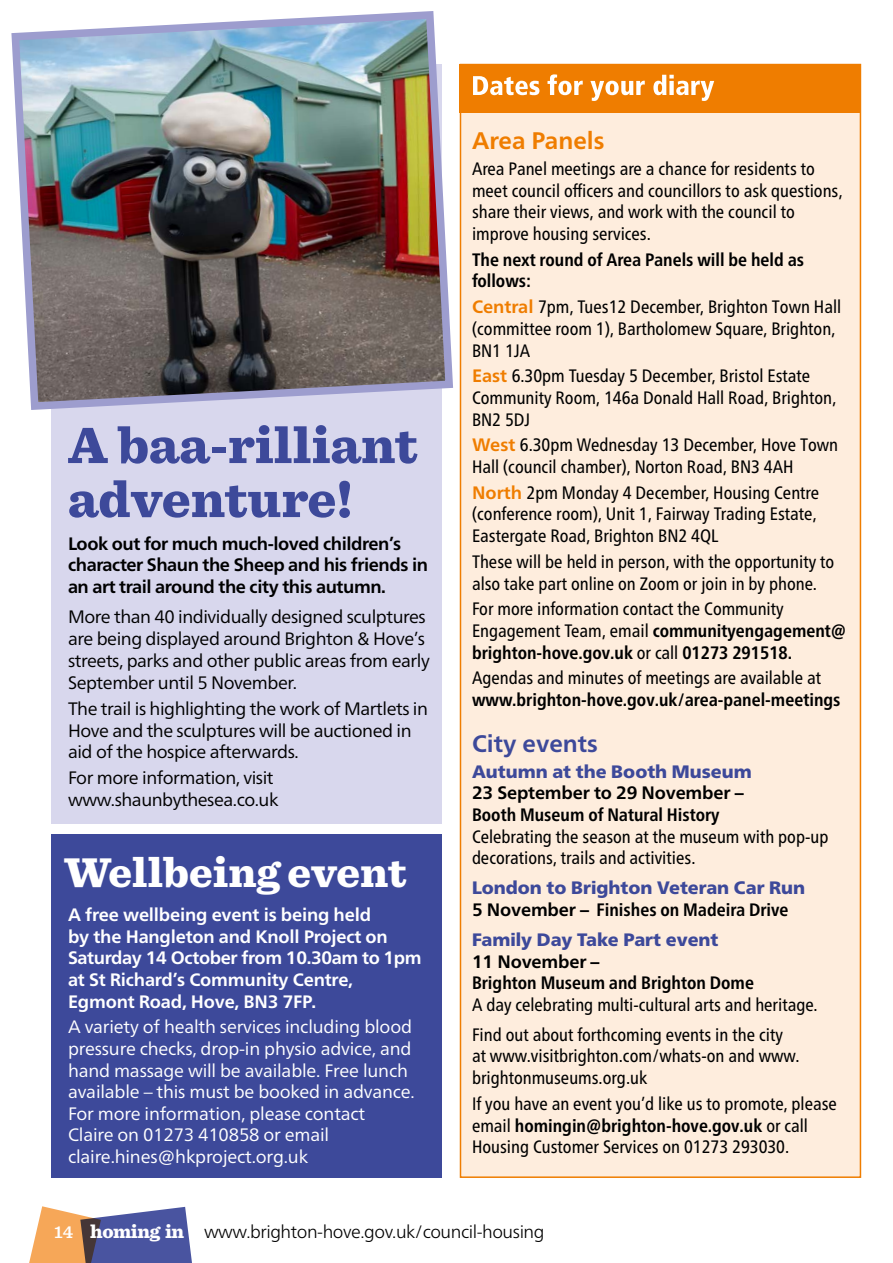
<style>
.page{position:relative;width:893px;height:1263px;background:#fff}
.page>*{position:absolute;margin:0;border:0;box-sizing:border-box;transform-origin:0 0}
.t1{font:900 53.1px/54px "Sentinel";color:#3d499a}
.BODY_COPY{font:900 43.5px "Sentinel";color:#fff}
.Small_heading_16_18_col1{font:700 24px "Frutiger Neue LT Pro";color:#ef7d00}
.Small_heading_16_18_col1-2{font:700 24px "Frutiger Neue LT Pro";color:#3d499a}
.Main_text_12_14_5_light_black{font:condensed 18px/21.6px "Frutiger Neue LT Pro";color:#000}
.bullets{font:condensed 18px/21.6px "Frutiger Neue LT Pro";color:#000}
.BODY_COPY-2{font:18px/21.8px "Frutiger Neue LT Pro";letter-spacing:-.025em;color:#000}
.BODY_COPY-3{font:18px/21.6px "Frutiger Neue LT Pro";letter-spacing:-.01em;color:#fff}
.Big_intro_para_13_15{font:condensed 18px/21.6px "Frutiger Neue LT Pro";color:#000}
.BODY_COPY-4{font:700 18px/21.6px "Frutiger Neue LT Pro";letter-spacing:-.01em;color:#fff}
.bullets-2{font:700 condensed 18px/21.6px "Frutiger Neue LT Pro";color:#000}
.BODY_COPY-5{font:700 18px/21.8px "Frutiger Neue LT Pro";letter-spacing:-.025em;color:#000}
.Main_text_12_14_5_light_black-2{font:700 condensed 18px/21.6px "Frutiger Neue LT Pro";color:#000}
.bullets-3{font:900 18px/21.6px "Frutiger Neue LT Pro";color:#3d499a}
.t2{font:300 18px "Frutiger Neue LT Pro";letter-spacing:-.025em;color:#000}
.Big_intro_para_13_15-2{font:700 condensed 18px/21.6px "Frutiger Neue LT Pro";color:#000}
.s1{font-weight:700;font-stretch:normal;color:#ef7d00}
.s2{font-weight:700}
.s3{font-weight:400}
.s4{font-weight:900;font-stretch:normal;color:#3d499a}
.s5{font-stretch:normal}
.s6{font-weight:700;color:#000}
.s7{font-weight:700;font-stretch:condensed;color:#000}
.s8{font-family:"Sentinel";font-weight:600;color:#fff}
.s9{font-family:"Sentinel";font-weight:900;font-size:19.5px;color:#fff}
</style>
<div class="page">
<svg style="left:29px;top:1206px;width:163px;height:57px;background:#948495"></svg>
<div style="left:460px;top:64px;width:401px;height:1114px;background:#feeddd;border:2px solid #ef7d00"></div>
<div style="left:460px;top:64px;width:401px;height:49px;background:#ef7d00"></div>
<svg style="left:473px;top:74px;width:241px;height:27px"></svg>
<div style="left:51px;top:835px;width:391px;height:343px;background:#3d499a"></div>
<div style="left:51px;top:64px;width:391px;height:759px;background:#d8d7ed"></div>
<img style="left:11px;top:11px;width:442px;height:399px">
<p class="t1" style="left:68px;top:416px;width:352px">A baa-rilliant adventure!</p>
<p class="BODY_COPY-5" style="left:68px;top:532px;width:361px">Look out for much much-loved children’s character Shaun the Sheep and his friends in an art trail around the city this autumn.</p>
<p class="BODY_COPY-2" style="left:68px;top:606px;width:363px">More than 40 individually designed sculptures are being displayed around Brighton &amp; Hove’s streets, parks and other public areas from early September until 5 November.</p>
<p class="BODY_COPY-2" style="left:68px;top:697px;width:362px">The trail is highlighting the work of Martlets in<br>Hove and the sculptures will be auctioned in aid of the hospice afterwards.</p>
<p class="BODY_COPY-2" style="left:68px;top:767px;width:212px">For more information, visit www.shaunbythesea.co.uk</p>
<p class="BODY_COPY" style="left:64px;top:838px;width:345px">Wellbeing event</p>
<p class="BODY_COPY-4" style="left:68px;top:904px;width:355px">A free wellbeing event is being held<br>by the Hangleton and Knoll Project on Saturday 14 October from 10.30am to 1pm at St Richard’s Community Centre, Egmont Road, Hove, BN3 7FP.</p>
<p class="BODY_COPY-3" style="left:68px;top:1016px;width:348px">A variety of health services including blood pressure checks, drop-in physio advice, and hand massage will be available. Free lunch available – this must be booked in advance.<br>For more information, please contact Claire on 01273 410858 or email claire.hines@hkproject.org.uk</p>
<p class="Small_heading_16_18_col1" style="left:472px;top:127px;width:134px">Area Panels</p>
<p class="Big_intro_para_13_15" style="left:472px;top:158px;width:372px">Area Panel meetings are a chance for residents to meet council officers and councillors to ask questions, share their views, and work with the council to improve housing services.</p>
<p class="Big_intro_para_13_15-2" style="left:472px;top:249px;width:334px">The next round of Area Panels will be held as follows:</p>
<p class="bullets" style="left:472px;top:296px;width:371px"><span class="s1">Central</span> 7pm, Tues12 December, Brighton Town Hall (committee room 1), Bartholomew Square, Brighton,<br>BN1 1JA</p>
<p class="bullets" style="left:472px;top:365px;width:366px"><span class="s1">East</span> 6.30pm Tuesday 5 December, Bristol Estate<br>Community Room, 146a Donald Hall Road, Brighton,<br>BN2 5DJ</p>
<p class="bullets" style="left:472px;top:434px;width:368px"><span class="s1">West</span> 6.30pm Wednesday 13 December, Hove Town<br>Hall (council chamber), Norton Road, BN3 4AH</p>
<p class="bullets" style="left:472px;top:482px;width:349px"><span class="s1">North</span> 2pm Monday 4 December, Housing Centre (conference room), Unit 1, Fairway Trading Estate,<br>Eastergate Road, Brighton BN2 4QL</p>
<p class="Main_text_12_14_5_light_black" style="left:472px;top:551px;width:364px">These will be held in person, with the opportunity to also take part online on Zoom or join in by phone.</p>
<p class="Main_text_12_14_5_light_black" style="left:472px;top:598px;width:376px">For more information contact the Community<br>Engagement Team, email <span class="s2">communityengagement@ brighton-hove.gov.uk</span> or call <span class="s2">01273 291518.</span></p>
<p class="Main_text_12_14_5_light_black-2" style="left:472px;top:667px;width:370px"><span class="s3">Agendas and minutes of meetings are available at </span>www.brighton-hove.gov.uk/area-panel-meetings</p>
<p class="Small_heading_16_18_col1-2" style="left:472px;top:729px;width:127px">City events</p>
<p class="bullets-2" style="left:472px;top:760px;width:281px"><span class="s4">Autumn at the Booth Museum<br></span><span class="s5">23 September to 29 November –<br></span>Booth Museum of Natural History</p>
<p class="Main_text_12_14_5_light_black" style="left:472px;top:825px;width:358px">Celebrating the season at the museum with pop-up decorations, trails and activities.</p>
<p class="bullets-3" style="left:472px;top:877px;width:335px">London to Brighton Veteran Car Run<br><span class="s6">5 November –</span> <span class="s7">Finishes on Madeira Drive</span></p>
<p class="bullets-2" style="left:472px;top:929px;width:283px"><span class="s4">Family Day Take Part event<br></span><span class="s5">11 November –<br></span>Brighton Museum and Brighton Dome</p>
<p class="Main_text_12_14_5_light_black" style="left:472px;top:993px;width:347px">A day celebrating multi-cultural arts and heritage.</p>
<p class="Main_text_12_14_5_light_black" style="left:472px;top:1024px;width:329px">Find out about forthcoming events in the city at www.visitbrighton.com/whats-on and www. brightonmuseums.org.uk</p>
<p class="Main_text_12_14_5_light_black" style="left:472px;top:1093px;width:366px">If you have an event you’d like us to promote, please email <span class="s2">homingin@brighton-hove.gov.uk</span> or call<br>Housing Customer Services on 01273 293030.</p>
<p class="t2" style="left:54px;top:1221px;width:492px"><span class="s8">14</span> <span class="s9">homing in</span> www.brighton-hove.gov.uk/council-housing</p>
</div>
